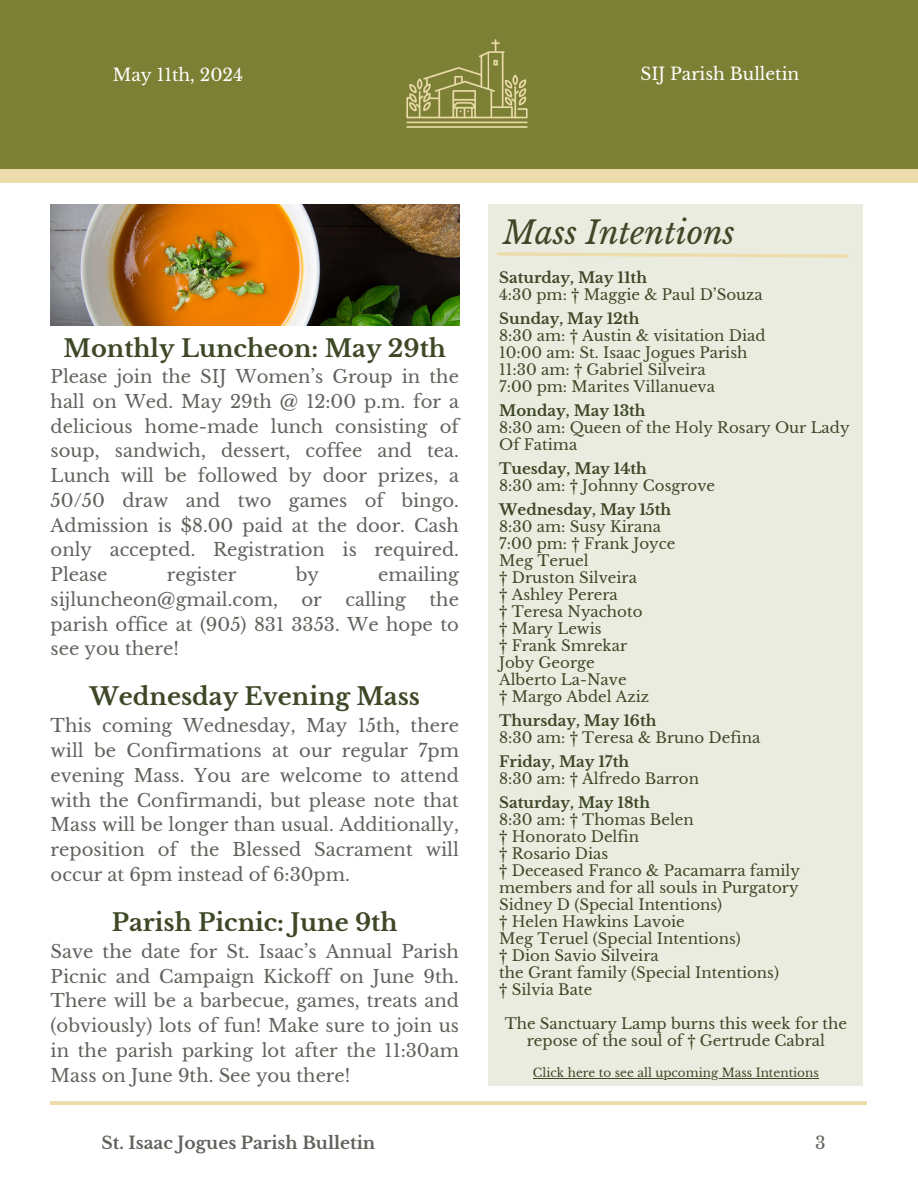
<style>
.page{position:relative;width:918px;height:1188px;background:#fff}
.page>*{position:absolute;margin:0;border:0;box-sizing:border-box;transform-origin:0 0}
.t1{font:italic 31.5px "Libre Baskerville";color:#3e4827}
.t2{font:700 24px "Libre Baskerville";color:#3e4827}
.t3{font:18px/24.8px "Libre Baskerville";color:#60625c;text-align:justify}
.t4{font:17.1px "Libre Baskerville";color:#fff}
.t5{font:700 17.1px "Libre Baskerville";color:#60625c}
.t6{font:17.1px "Libre Baskerville";color:#60625c}
.t7{font:15px/17px "Libre Baskerville";color:#3e4827}
.t8{font:12px "Libre Baskerville";color:#3e4827}
.s1{font-weight:700}
</style>
<div class="page">
<div style="left:0;top:154px;width:918px;height:29px;background:#edddac"></div>
<div style="left:0;top:0;width:918px;height:168px;background:#7c8034"></div>
<img style="left:406px;top:39px;width:122px;height:89px">
<div style="left:488px;top:205px;width:375px;height:881px;background:#ebece0"></div>
<svg style="left:496px;top:252px;width:353px;height:6px"></svg>
<hr style="left:51px;top:1101px;width:816px;height:4px;background:#edddac">
<img style="left:51px;top:205px;width:408px;height:120px">
<hr style="left:533px;top:1078px;width:286px;height:1px;background:#3e4827">
<p class="t4" style="left:113px;top:64px;width:132px">May 11th, 2024</p>
<h4 class="t4" style="left:640px;top:64px;width:160px">SIJ Parish Bulletin</h4>
<p class="t2" style="left:64px;top:334px;width:384px">Monthly Luncheon: May 29th</p>
<p class="t3" style="left:51px;top:365px;width:410px">Please join the SIJ Women’s Group in the hall on Wed. May 29th @ 12:00 p.m. for a delicious home-made lunch consisting of soup, sandwich, dessert, coffee and tea.<br>Lunch will be followed by door prizes, a 50/50 draw and two games of bingo.<br>Admission is $8.00 paid at the door. Cash only accepted. Registration is required.<br>Please</p>
<p class="t3" style="left:167px;top:563px;width:71px">register</p>
<p class="t3" style="left:296px;top:563px;width:25px">by</p>
<p class="t3" style="left:378px;top:563px;width:82px">emailing</p>
<p class="t3" style="left:51px;top:587px;width:229px">sijluncheon@gmail.com,</p>
<p class="t3" style="left:302px;top:587px;width:22px">or</p>
<p class="t3" style="left:345px;top:587px;width:62px">calling</p>
<p class="t3" style="left:51px;top:587px;width:410px;text-indent:379px">the parish office at (905) 831 3353. We hope to see you there!</p>
<h5 class="t2" style="left:90px;top:682px;width:332px">Wednesday Evening Mass</h5>
<h5 class="t3" style="left:51px;top:714px;width:410px">This coming Wednesday, May 15th, there will be Confirmations at our regular 7pm evening Mass. You are welcome to attend with the Confirmandi, but please note that Mass will be longer than usual. Additionally, reposition of the Blessed Sacrament will occur at 6pm instead of 6:30pm.</h5>
<h5 class="t2" style="left:112px;top:907px;width:287px">Parish Picnic: June 9th</h5>
<h5 class="t3" style="left:51px;top:939px;width:410px">Save the date for St. Isaac’s Annual Parish Picnic and Campaign Kickoff on June 9th.<br>There will be a barbecue, games, treats and (obviously) lots of fun! Make sure to join us in the parish parking lot after the 11:30am Mass on June 9th. See you there!</h5>
<h4 class="t1" style="left:503px;top:214px;width:233px">Mass Intentions</h4>
<h2 class="t7" style="left:499px;top:269px;width:265px"><span class="s1">Saturday, May 11th<br></span>4:30 pm: † Maggie &amp; Paul D’Souza</h2>
<h4 class="t7" style="left:499px;top:310px;width:268px"><span class="s1">Sunday, May 12th<br></span>8:30 am: † Austin &amp; visitation Diad<br>10:00 am: St. Isaac Jogues Parish<br>11:30 am: † Gabriel Silveira<br>7:00 pm: Marites Villanueva</h4>
<h2 class="t7" style="left:499px;top:402px;width:352px"><span class="s1">Monday, May 13th<br></span>8:30 am: Queen of the Holy Rosary Our Lady<br>Of Fatima</h2>
<h4 class="t7" style="left:499px;top:460px;width:217px"><span class="s1">Tuesday, May 14th<br></span>8:30 am: † Johnny Cosgrove</h4>
<h1 class="t7" style="left:499px;top:501px;width:178px"><span class="s1">Wednesday, May 15th<br></span>8:30 am: Susy Kirana<br>7:00 pm: † Frank Joyce<br>Meg Teruel<br>† Druston Silveira<br>† Ashley Perera<br>† Teresa Nyachoto<br>† Mary Lewis<br>† Frank Smrekar<br>Joby George<br>Alberto La-Nave<br>† Margo Abdel Aziz</h1>
<h5 class="t7" style="left:499px;top:712px;width:263px"><span class="s1">Thursday, May 16th<br></span>8:30 am: † Teresa &amp; Bruno Defina</h5>
<h5 class="t7" style="left:499px;top:753px;width:201px"><span class="s1">Friday, May 17th<br></span>8:30 am: † Alfredo Barron</h5>
<h5 class="t7" style="left:499px;top:794px;width:302px"><span class="s1">Saturday, May 18th<br></span>8:30 am: † Thomas Belen<br>† Honorato Delfin<br>† Rosario Dias<br>† Deceased Franco &amp; Pacamarra family members and for all souls in Purgatory<br>Sidney D (Special Intentions)<br>† Helen Hawkins Lavoie<br>Meg Teruel (Special Intentions)<br>† Dion Savio Silveira<br>the Grant family (Special Intentions)<br>† Silvia Bate</h5>
<h5 class="t7" style="left:505px;top:1015px;width:344px;text-align:center">The Sanctuary Lamp burns this week for the repose of the soul of † Gertrude Cabral</h5>
<h5 class="t8" style="left:533px;top:1065px;width:287px">Click here to see all upcoming Mass Intentions</h5>
<p class="t5" style="left:102px;top:1132px;width:275px">St. Isaac Jogues Parish Bulletin</p>
<p class="t6" style="left:815px;top:1132px;width:12px">3</p>
</div>
